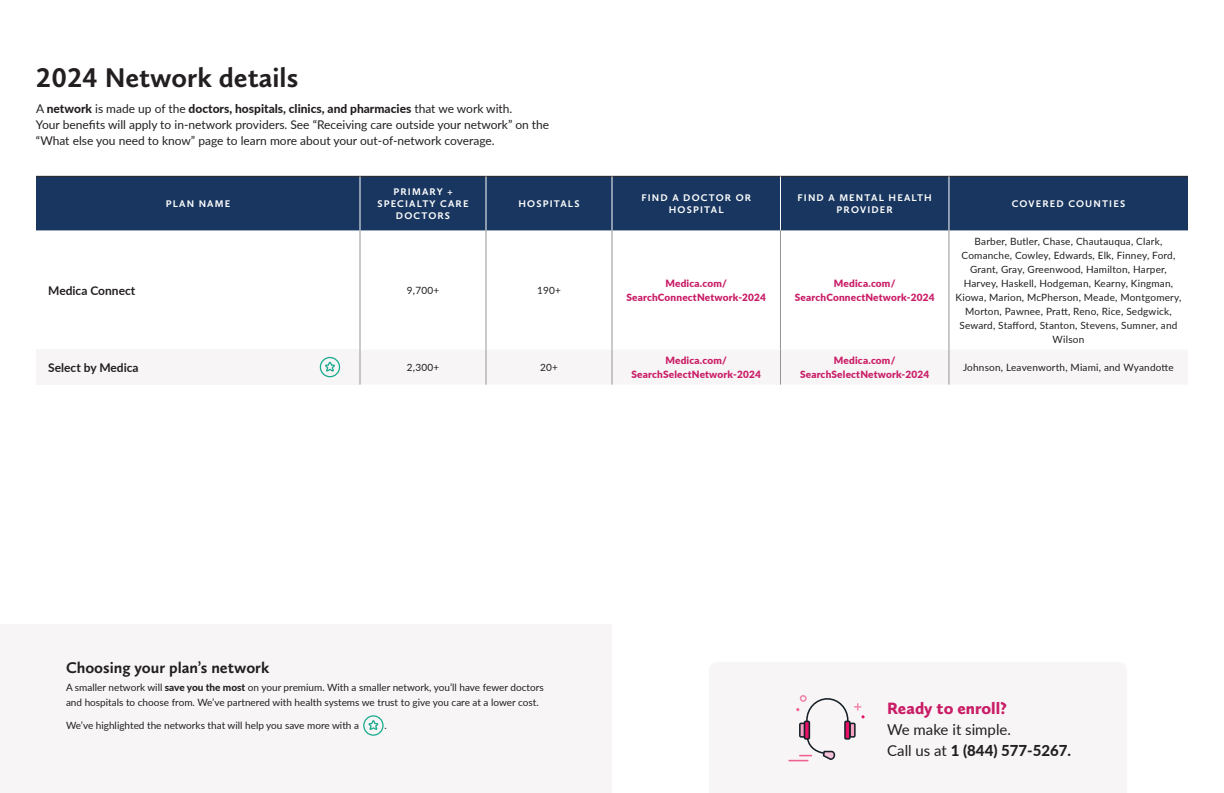
<style>
.page{position:relative;width:1224px;height:793px;background:#fff}
.page>*{position:absolute;margin:0;border:0;box-sizing:border-box;transform-origin:0 0}
.t1{font:700 28px "Calluna Sans";color:#231f20}
.t2{font:900 17px "Calluna Sans";color:#c91d66}
.t3{font:700 16px "Calluna Sans";color:#231f20}
.t4{font:15px/21px "Lato";color:#231f20}
.t5{font:12px/16px "Lato";color:#231f20}
.t6{font:700 12px "Lato";color:#231f20}
.t7{font:10px/14px "Lato";letter-spacing:.01em;color:#231f20;text-align:center}
.t8{font:900 10px/14px "Lato";letter-spacing:.02em;color:#c91d66;text-align:center}
.t9{font:700 10px/12px "Calluna Sans";letter-spacing:.115em;color:#fff;text-align:center}
.s1{font-weight:800}
</style>
<div class="page">
<div style="left:0;top:624px;width:612px;height:168px;background:#f8f5f6"></div>
<div style="left:36px;top:177px;width:1152px;height:53px;background:#18365f"></div>
<div style="left:36px;top:349px;width:324px;height:35px;background:#f8f5f6"></div>
<div style="left:485px;top:349px;width:464px;height:35px;background:#f8f5f6"></div>
<hr style="left:36px;top:176px;width:324px;height:1px;background:#231f20">
<hr style="left:360px;top:176px;width:126px;height:1px;background:#231f20">
<hr style="left:486px;top:176px;width:126px;height:1px;background:#231f20">
<hr style="left:949px;top:176px;width:239px;height:1px;background:#231f20">
<hr style="left:612px;top:176px;width:168px;height:1px;background:#231f20">
<hr style="left:780px;top:176px;width:169px;height:1px;background:#231f20">
<hr style="left:360px;top:176px;width:1px;height:54px;background:#fff">
<hr style="left:486px;top:176px;width:1px;height:54px;background:#fff">
<hr style="left:612px;top:176px;width:1px;height:54px;background:#fff">
<hr style="left:780px;top:176px;width:1px;height:54px;background:#fff">
<hr style="left:949px;top:176px;width:1px;height:54px;background:#fff">
<hr style="left:486px;top:230px;width:1px;height:119px;background:#939598">
<hr style="left:612px;top:230px;width:1px;height:119px;background:#939598">
<hr style="left:780px;top:230px;width:1px;height:119px;background:#939598">
<hr style="left:949px;top:230px;width:1px;height:119px;background:#939598">
<hr style="left:486px;top:349px;width:1px;height:35px;background:#939598">
<hr style="left:612px;top:349px;width:1px;height:35px;background:#939598">
<hr style="left:780px;top:349px;width:1px;height:35px;background:#939598">
<hr style="left:949px;top:349px;width:1px;height:35px;background:#939598">
<hr style="left:360px;top:230px;width:1px;height:119px;background:#939598">
<hr style="left:360px;top:349px;width:1px;height:35px;background:#939598">
<svg style="left:788px;top:695px;width:77px;height:65px"></svg>
<svg style="left:319px;top:356px;width:22px;height:21px"></svg>
<svg style="left:363px;top:715px;width:21px;height:20px"></svg>
<h1 class="t1" style="left:36px;top:60px;width:264px">2024 Network details</h1>
<p class="t5" style="left:36px;top:100px;width:515px">A <span class="s1">network</span> is made up of the <span class="s1">doctors, hospitals, clinics, and pharmacies</span> that we work with.<br>Your benefits will apply to in-network providers. See “Receiving care outside your network” on the “What else you need to know” page to learn more about your out-of-network coverage.</p>
<p class="t9" style="left:166px;top:197px;width:66px">PLAN NAME</p>
<p class="t9" style="left:377px;top:185px;width:93px">PRIMARY +<br>SPECIALTY CARE<br>DOCTORS</p>
<p class="t9" style="left:518px;top:197px;width:63px">HOSPITALS</p>
<p class="t9" style="left:641px;top:191px;width:111px">FIND A DOCTOR OR<br>HOSPITAL</p>
<p class="t9" style="left:797px;top:191px;width:136px">FIND A MENTAL HEALTH<br>PROVIDER</p>
<p class="t9" style="left:1012px;top:197px;width:115px">COVERED COUNTIES</p>
<p class="t6" style="left:48px;top:281px;width:89px">Medica Connect</p>
<p class="t7" style="left:407px;top:283px;width:34px">9,700+</p>
<p class="t7" style="left:537px;top:283px;width:25px">190+</p>
<p class="t8" style="left:626px;top:276px;width:141px">Medica.com/<br>SearchConnectNetwork-2024</p>
<p class="t8" style="left:795px;top:276px;width:141px">Medica.com/<br>SearchConnectNetwork-2024</p>
<p class="t7" style="left:956px;top:234px;width:227px">Barber, Butler, Chase, Chautauqua, Clark, Comanche, Cowley, Edwards, Elk, Finney, Ford, Grant, Gray, Greenwood, Hamilton, Harper, Harvey, Haskell, Hodgeman, Kearny, Kingman, Kiowa, Marion, McPherson, Meade, Montgomery, Morton, Pawnee, Pratt, Reno, Rice, Sedgwick, Seward, Stafford, Stanton, Stevens, Sumner, and Wilson</p>
<p class="t6" style="left:48px;top:358px;width:92px">Select by Medica</p>
<p class="t7" style="left:407px;top:360px;width:34px">2,300+</p>
<p class="t7" style="left:540px;top:360px;width:19px">20+</p>
<p class="t8" style="left:632px;top:353px;width:131px">Medica.com/<br>SearchSelectNetwork-2024</p>
<p class="t8" style="left:800px;top:353px;width:131px">Medica.com/<br>SearchSelectNetwork-2024</p>
<p class="t7" style="left:963px;top:360px;width:212px">Johnson, Leavenworth, Miami, and Wyandotte</p>
<h3 class="t3" style="left:66px;top:657px;width:205px">Choosing your plan’s network</h3>
<p class="t7" style="left:66px;top:680px;width:479px;text-align:left">A smaller network will <span class="s1">save you the most</span> on your premium. With a smaller network, you’ll have fewer doctors and hospitals to choose from. We’ve partnered with health systems we trust to give you care at a lower cost.</p>
<p class="t7" style="left:66px;top:717px;width:295px">We’ve highlighted the networks that will help you save more with a</p>
<p class="t7" style="left:385px;top:717px;width:4px">.</p>
<h2 class="t2" style="left:887px;top:696px;width:121px">Ready to enroll?</h2>
<h3 class="t4" style="left:887px;top:717px;width:185px">We make it simple.<br>Call us at <span class="s1">1 (844) 577-5267.</span></h3>
</div>
